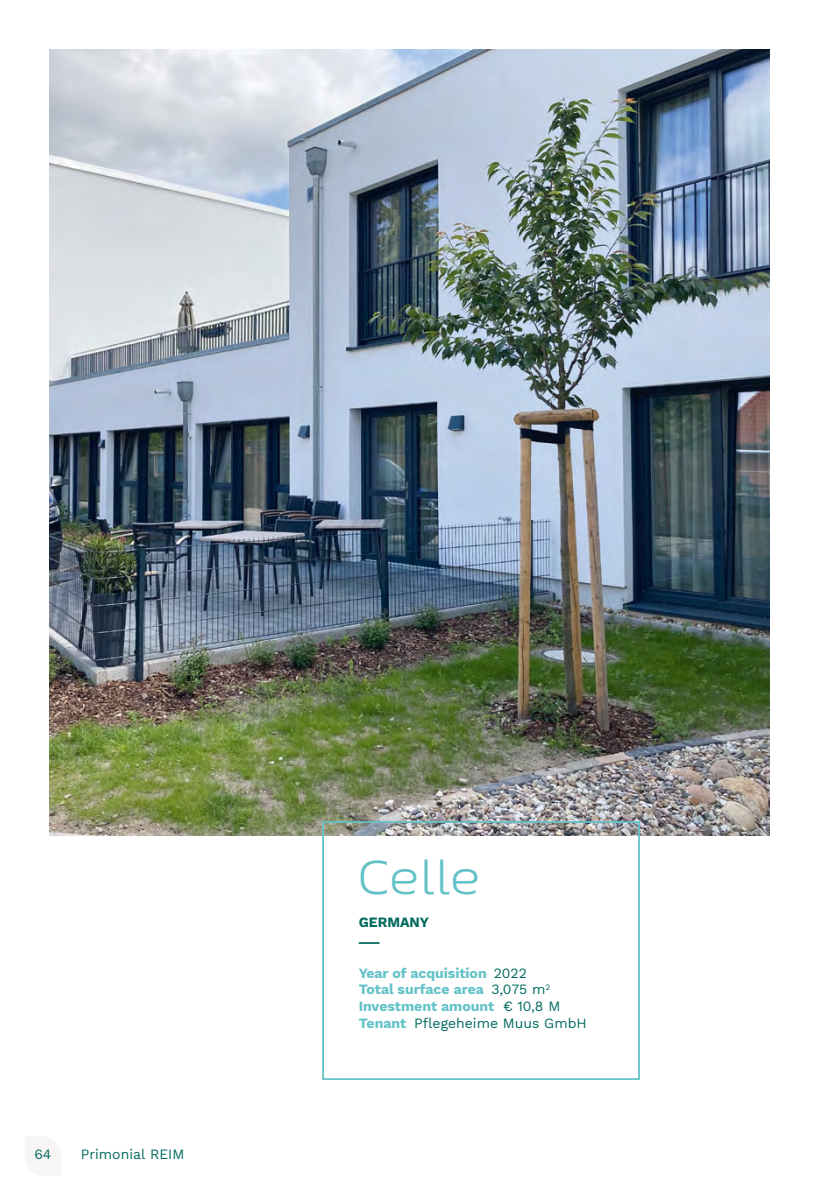
<style>
.page{position:relative;width:819px;height:1191px;background:#fff}
.page>*{position:absolute;margin:0;border:0;box-sizing:border-box;transform-origin:0 0}
.t1{font:300 47.25px "Geon Expanded";letter-spacing:.025em;color:#63c2c7}
.t2{font:700 14px/16.8px "Work Sans";color:#63c2c7}
.t3{font:14px "Work Sans";color:#006a5f}
.t4{font:700 14px "Work Sans";color:#006a5f}
.s1{font-weight:400;color:#006a5f}
</style>
<div class="page">
<img style="left:50px;top:50px;width:719px;height:785px">
<hr style="left:359px;top:942px;width:20px;height:2px;background:#006a5f">
<div style="left:322px;top:821px;width:318px;height:259px;border:2px solid #63c2c7"></div>
<svg style="left:25px;top:1137px;width:36px;height:38px"></svg>
<p class="t3" style="left:34px;top:1144px;width:19px">64</p>
<p class="t3" style="left:81px;top:1144px;width:105px">Primonial REIM</p>
<h1 class="t1" style="left:359px;top:846px;width:122px">Celle</h1>
<p class="t4" style="left:359px;top:911px;width:72px">GERMANY</p>
<p class="t2" style="left:359px;top:963px;width:229px">Year of acquisition <span class="s1">2022<br></span>Total surface area <span class="s1">3,075 m</span><sup>2<br></sup>Investment amount <span class="s1">€ 10,8 M<br></span>Tenant <span class="s1">Pflegeheime Muus GmbH</span></p>
</div>
